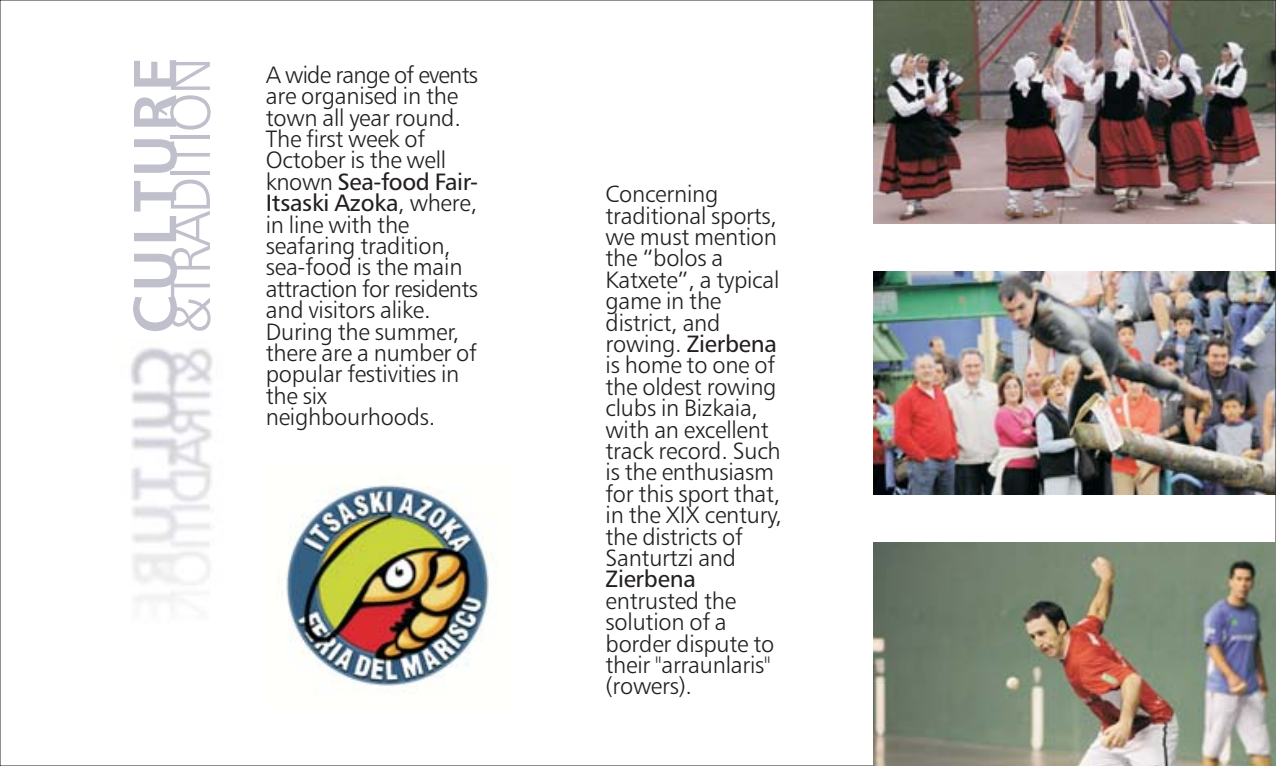
<style>
.page{position:relative;width:1276px;height:766px;background:#fff}
.page>*{position:absolute;margin:0;border:0;box-sizing:border-box;transform-origin:0 0}
.t1{font:60.75px "Humanist 777 BT Bold B";letter-spacing:.05em;color:#c0c0cc}
.t2{font:56.25px "Humanist 777 BT Light B";letter-spacing:-.05em;color:#c0c0cc}
.t3{font:23.62px/21.4px "Humanist 777 BT Light B";letter-spacing:-.01em;color:#231f20}
.t4{font:23.62px/21.4px "Humanist 777 BT Roman B";letter-spacing:-.01em;color:#231f20}
.s1{font-family:"Humanist 777 BT Light B"}
</style>
<div class="page">
<img style="left:282px;top:485px;width:208px;height:205px">
<img style="left:131px;top:347px;width:82px;height:254px">
<img style="left:873px;top:0;width:403px;height:223px">
<img style="left:873px;top:271px;width:403px;height:223px">
<img style="left:873px;top:542px;width:402px;height:223px">
<h1 class="t1" style="left:131px;top:334px;width:279px;rotate:-90deg">CULTURE</h1>
<h2 class="t2" style="left:168px;top:334px;width:279px;rotate:-90deg">&amp;TRADITIÓN</h2>
<p class="t3" style="left:266px;top:66px;width:214px">A wide range of events are organised in the town all year round.<br>The first week of<br>October is the well</p>
<p class="t4" style="left:266px;top:173px;width:214px"><span class="s1">known</span> Sea-food Fair-<br>Itsaski Azoka<span class="s1">, where,</span></p>
<p class="t3" style="left:266px;top:216px;width:214px">in line with the seafaring tradition, sea-food is the main attraction for residents and visitors alike.<br>During the summer, there are a number of popular festivities in the six neighbourhoods.</p>
<p class="t3" style="left:605px;top:185px;width:175px">Concerning traditional sports, we must mention the “bolos a<br>Katxete”, a typical game in the district, and</p>
<p class="t4" style="left:605px;top:335px;width:173px"><span class="s1">rowing.</span> Zierbena</p>
<p class="t3" style="left:605px;top:356px;width:178px">is home to one of the oldest rowing clubs in Bizkaia, with an excellent track record. Such is the enthusiasm for this sport that, in the XIX century, the districts of<br>Santurtzi and</p>
<p class="t4" style="left:605px;top:570px;width:92px">Zierbena</p>
<p class="t3" style="left:605px;top:591px;width:170px">entrusted the solution of a border dispute to their "arraunlaris" (rowers).</p>
</div>
